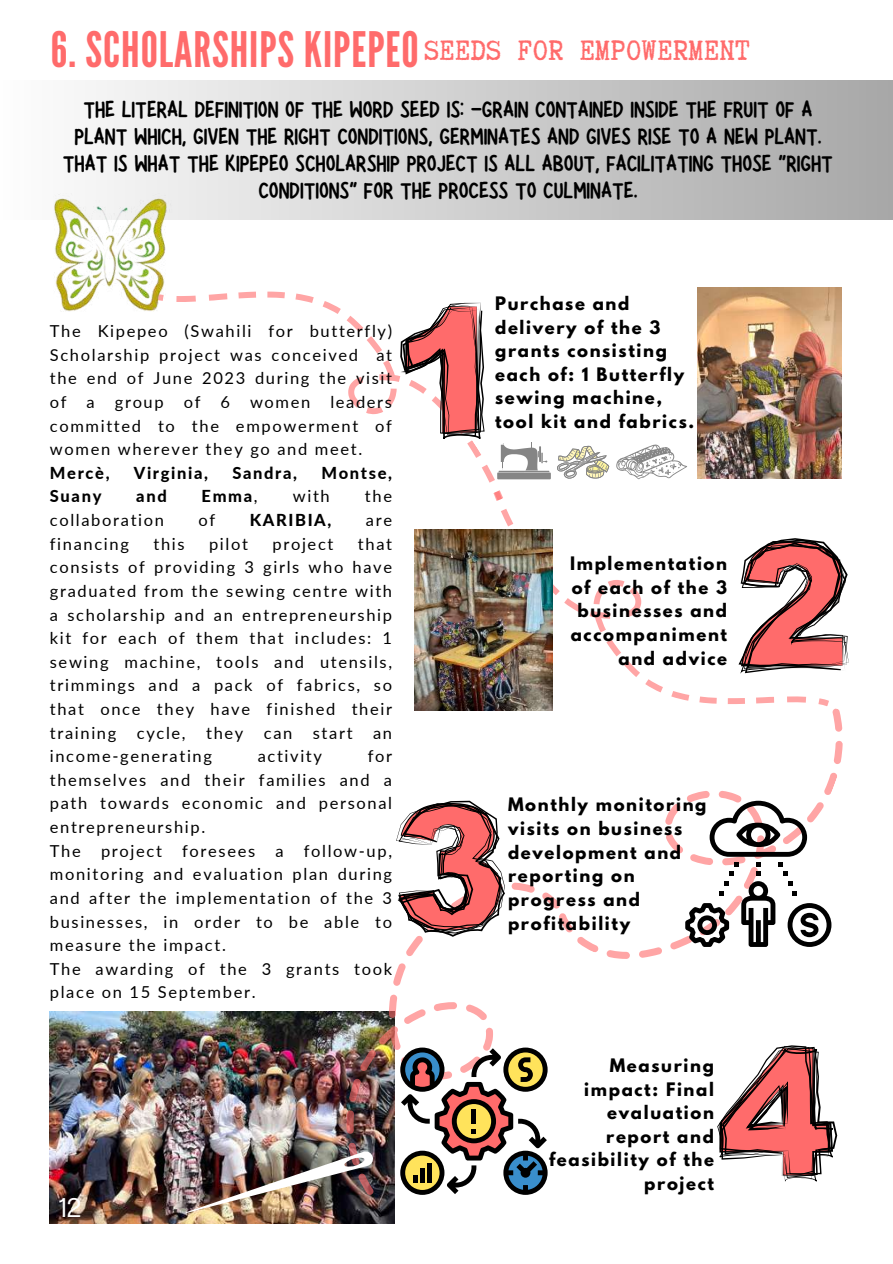
<style>
.page{position:relative;width:893px;height:1264px;background:#fff}
.page>*{position:absolute;margin:0;border:0;box-sizing:border-box;transform-origin:0 0}
.t1{font:48.75px "League Gothic";letter-spacing:.02em;color:#ff6b6b}
.t2{font:30.45px/27px "Hibernate";letter-spacing:.02em;color:#000;text-align:center}
.t3{font:27px "Articulat CF";color:#fff}
.t4{font:16.5px/23.5px "Lato";letter-spacing:.1em;color:#000;text-align:justify}
.t5{font:700 16.5px/23.5px "League Spartan";letter-spacing:.1em;color:#000}
.t6{font:800 16.5px "Lato";letter-spacing:.1em;color:#000}
.s1{font-family:"Truetypewriter Polygl OTT";font-size:33.45px}
.s2{font-weight:400}
</style>
<div class="page">
<svg style="left:492px;top:466px;width:339px;height:245px"></svg>
<svg style="left:292px;top:219px;width:212px;height:310px"></svg>
<div style="left:0;top:80px;width:892px;height:139px;background:linear-gradient(to right,#fefefe,#a7a7a7)"></div>
<svg style="left:644px;top:538px;width:204px;height:105px"></svg>
<svg style="left:551px;top:643px;width:298px;height:316px"></svg>
<img style="left:50px;top:1011px;width:344px;height:212px">
<svg style="left:346px;top:882px;width:214px;height:312px"></svg>
<svg style="left:396px;top:800px;width:109px;height:136px"></svg>
<svg style="left:717px;top:1045px;width:120px;height:136px"></svg>
<svg style="left:364px;top:303px;width:245px;height:187px"></svg>
<svg style="left:616px;top:444px;width:71px;height:35px"></svg>
<img style="left:414px;top:529px;width:138px;height:181px">
<svg style="left:685px;top:800px;width:146px;height:146px"></svg>
<svg style="left:400px;top:1047px;width:147px;height:147px"></svg>
<img style="left:185px;top:1087px;width:191px;height:137px">
<img style="left:0;top:180px;width:292px;height:132px">
<img style="left:697px;top:287px;width:144px;height:191px">
<h1 class="t1" style="left:51px;top:22px;width:700px">6. SCHOLARSHIPS KIPEPEO <span class="s1">SEEDS FOR EMPOWERMENT</span></h1>
<p class="t2" style="left:63px;top:99px;width:770px">THE LITERAL DEFINITION OF THE WORD SEED IS: -GRAIN CONTAINED INSIDE THE FRUIT OF A PLANT WHICH, GIVEN THE RIGHT CONDITIONS, GERMINATES AND GIVES RISE TO A NEW PLANT.<br>THAT IS WHAT THE KIPEPEO SCHOLARSHIP PROJECT IS ALL ABOUT, FACILITATING THOSE "RIGHT CONDITIONS" FOR THE PROCESS TO CULMINATE.</p>
<p class="t4" style="left:50px;top:319px;width:344px">The Kipepeo (Swahili for butterfly)<br>Scholarship project was conceived at the end of June 2023 during the visit of a group of 6 women leaders committed to the empowerment of women wherever they go and meet.</p>
<p class="t6" style="left:50px;top:462px;width:61px">Mercè,</p>
<p class="t6" style="left:134px;top:462px;width:76px">Virginia,</p>
<p class="t6" style="left:232px;top:462px;width:66px">Sandra,</p>
<p class="t6" style="left:321px;top:462px;width:72px">Montse,</p>
<p class="t6" style="left:50px;top:486px;width:53px">Suany</p>
<p class="t6" style="left:136px;top:486px;width:32px">and</p>
<p class="t6" style="left:202px;top:486px;width:58px">Emma<span class="s2">,</span></p>
<p class="t4" style="left:293px;top:484px;width:38px">with</p>
<p class="t4" style="left:365px;top:484px;width:29px">the</p>
<p class="t4" style="left:50px;top:508px;width:116px">collaboration</p>
<p class="t4" style="left:198px;top:508px;width:18px">of</p>
<p class="t6" style="left:250px;top:510px;width:83px">KARIBIA,</p>
<p class="t4" style="left:366px;top:508px;width:28px">are</p>
<p class="t4" style="left:50px;top:531px;width:81px">financing</p>
<p class="t4" style="left:153px;top:531px;width:33px">this</p>
<p class="t4" style="left:209px;top:531px;width:40px">pilot</p>
<p class="t4" style="left:272px;top:531px;width:62px">project</p>
<p class="t4" style="left:50px;top:531px;width:344px;text-indent:308px">that consists of providing 3 girls who have graduated from the sewing centre with a scholarship and an entrepreneurship kit for each of them that includes: 1 sewing machine, tools and utensils, trimmings and a pack of fabrics, so that once they have finished their training cycle, they can start an income-generating</p>
<p class="t4" style="left:258px;top:744px;width:66px">activity</p>
<p class="t4" style="left:50px;top:744px;width:344px;text-align:left;text-indent:318px">for themselves and their families and a path towards economic and personal entrepreneurship.<br>The project foresees a follow-up, monitoring and evaluation plan during and after the implementation of the 3 businesses, in order to be able to measure the impact.<br>The awarding of the 3 grants took place on 15 September.</p>
<h3 class="t3" style="left:58px;top:1190px;width:25px">12</h3>
<p class="t5" style="left:495px;top:293px;width:200px">Purchase and delivery of the 3 grants consisting each of: 1 Butterfly sewing machine, tool kit and fabrics.</p>
<p class="t5" style="left:570px;top:554px;width:158px;text-align:right">Implementation of each of the 3 businesses and accompaniment and advice</p>
<p class="t5" style="left:508px;top:795px;width:200px">Monthly monitoring visits on business development and reporting on progress and profitability</p>
<p class="t5" style="left:549px;top:1055px;width:166px;text-align:right">Measuring impact: Final evaluation report and feasibility of the project</p>
</div>
